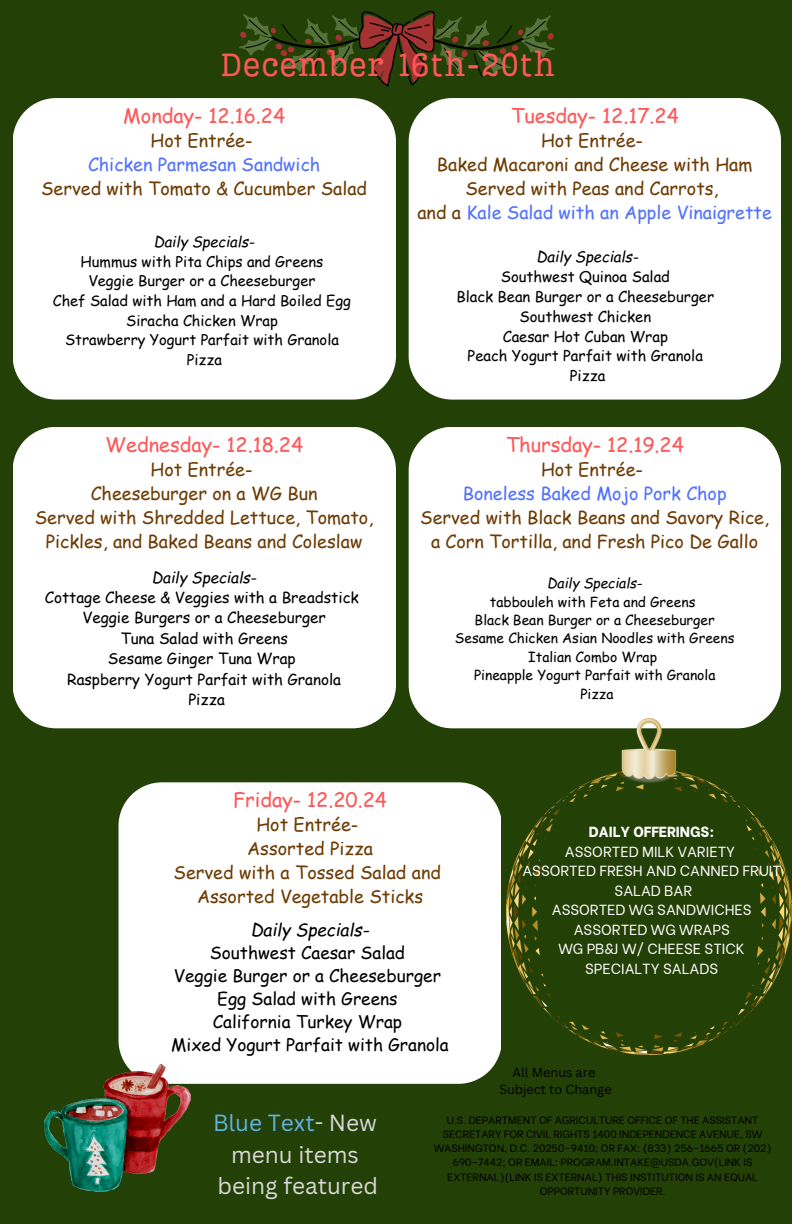
<style>
.page{position:relative;width:792px;height:1224px;background:#234007}
.page>*{position:absolute;margin:0;border:0;box-sizing:border-box;transform-origin:0 0}
.t1{font:32px "Carollo Playscript";color:#ff5757}
.t2{font:22.6px/31.6px "Canva Sans";color:#d9d9d9;text-align:center}
.t3{font:20px "Comic Sans MS";color:#ff5757}
.t4{font:18px/24px "Comic Sans MS";color:#6d3b03;text-align:center}
.t5{font:17.4px/23px "Comic Sans MS";color:#000;text-align:center}
.t6{font:15.2px/20.4px "Comic Sans MS";color:#000;text-align:center}
.t7{font:14.8px/19.6px "Comic Sans MS";color:#000;text-align:center}
.t8{font:14.6px/19.4px "Be Vietnam";color:#fff;text-align:center}
.t9{font:13.8px/18.4px "Comic Sans MS";color:#000;text-align:center}
.t10{font:12.8px/17.2px "Canva Sans";color:#000;text-align:center}
.t11{font:10.6px/14.2px "Be Vietnam";color:#000;text-align:center}
.s1{color:#5271ff}
.s2{font-style:italic}
.s3{font-weight:800}
.s4{color:#62b3e1}
</style>
<div class="page">
<div style="left:13px;top:98px;width:382px;height:302px;background:#fff"></div>
<div style="left:409px;top:98px;width:372px;height:302px;background:#fff"></div>
<div style="left:13px;top:427px;width:382px;height:301px;background:#fff"></div>
<div style="left:409px;top:427px;width:372px;height:301px;background:#fff"></div>
<div style="left:119px;top:782px;width:382px;height:302px;background:#fff"></div>
<img style="left:45px;top:1064px;width:145px;height:128px">
<svg style="left:239px;top:11px;width:316px;height:76px"></svg>
<img style="left:506px;top:719px;width:285px;height:336px">
<h2 class="t1" style="left:221px;top:44px;width:336px">December 16th-20th</h2>
<p class="t3" style="left:123px;top:101px;width:164px">Monday- 12.16.24</p>
<p class="t4" style="left:41px;top:128px;width:327px">Hot Entrée-<br><span class="s1">Chicken Parmesan Sandwich<br></span>Served with Tomato &amp; Cucumber Salad</p>
<h5 class="t7" style="left:53px;top:231px;width:300px"><span class="s2">Daily Specials-<br></span>Hummus with Pita Chips and Greens<br>Veggie Burger or a Cheeseburger<br>Chef Salad with Ham and a Hard Boiled Egg<br>Siracha Chicken Wrap<br>Strawberry Yogurt Parfait with Granola</h5>
<h3 class="t7" style="left:187px;top:349px;width:37px">Pizza</h3>
<h3 class="t3" style="left:105px;top:430px;width:200px">Wednesday- 12.18.24</h3>
<h3 class="t4" style="left:35px;top:457px;width:340px">Hot Entrée-<br>Cheeseburger on a WG Bun<br>Served with Shredded Lettuce, Tomato,<br>Pickles, and Baked Beans and Coleslaw</h3>
<h4 class="t6" style="left:45px;top:566px;width:315px"><span class="s2">Daily Specials-<br></span>Cottage Cheese &amp; Veggies with a Breadstick<br>Veggie Burgers or a Cheeseburger<br>Tuna Salad with Greens<br>Sesame Ginger Tuna Wrap<br>Raspberry Yogurt Parfait with Granola</h4>
<h3 class="t6" style="left:188px;top:689px;width:38px">Pizza</h3>
<h1 class="t3" style="left:511px;top:101px;width:170px">Tuesday- 12.17.24</h1>
<h1 class="t4" style="left:417px;top:128px;width:356px">Hot Entrée-<br>Baked Macaroni and Cheese with Ham<br>Served with Peas and Carrots,<br>and a <span class="s1">Kale Salad with an Apple Vinaigrette</span></h1>
<h5 class="t7" style="left:456px;top:246px;width:259px"><span class="s2">Daily Specials-<br></span>Southwest Quinoa Salad<br>Black Bean Burger or a Cheeseburger<br>Southwest Chicken<br>Caesar Hot Cuban Wrap<br>Peach Yogurt Parfait with Granola</h5>
<p class="t7" style="left:570px;top:365px;width:37px">Pizza</p>
<h5 class="t3" style="left:506px;top:430px;width:180px">Thursday- 12.19.24</h5>
<h5 class="t4" style="left:420px;top:457px;width:350px">Hot Entrée-<br><span class="s1">Boneless Baked Mojo Pork Chop<br></span>Served with Black Beans and Savory Rice, a Corn Tortilla, and Fresh Pico De Gallo</h5>
<h3 class="t9" style="left:455px;top:573px;width:281px"><span class="s2">Daily Specials-<br></span>tabbouleh with Feta and Greens<br>Black Bean Burger or a Cheeseburger<br>Sesame Chicken Asian Noodles with Greens<br>Italian Combo Wrap<br>Pineapple Yogurt Parfait with Granola<br>Pizza</h3>
<h3 class="t3" style="left:233px;top:785px;width:155px">Friday- 12.20.24</h3>
<h3 class="t4" style="left:174px;top:812px;width:269px">Hot Entrée-<br>Assorted Pizza<br>Served with a Tossed Salad and<br>Assorted Vegetable Sticks</h3>
<p class="t5" style="left:174px;top:917px;width:269px"><span class="s2">Daily Specials-<br></span>Southwest Caesar Salad<br>Veggie Burger or a Cheeseburger<br>Egg Salad with Greens<br>California Turkey Wrap</p>
<h6 class="t5" style="left:171px;top:1032px;width:279px">Mixed Yogurt Parfait with Granola</h6>
<p class="t8" style="left:522px;top:821px;width:260px"><span class="s3">DAILY OFFERINGS:<br></span>ASSORTED MILK VARIETY<br>ASSORTED FRESH AND CANNED FRUIT<br>SALAD BAR<br>ASSORTED WG SANDWICHES<br>ASSORTED WG WRAPS<br>WG PB&amp;J W/ CHEESE STICK<br>SPECIALTY SALADS</p>
<p class="t10" style="left:499px;top:1063px;width:114px">All Menus are<br>Subject to Change</p>
<p class="t2" style="left:213px;top:1107px;width:166px"><span class="s4">Blue Text</span>- New menu items being featured</p>
<p class="t11" style="left:434px;top:1112px;width:339px">U.S. DEPARTMENT OF AGRICULTURE OFFICE OF THE ASSISTANT SECRETARY FOR CIVIL RIGHTS 1400 INDEPENDENCE AVENUE, SW WASHINGTON, D.C. 20250-9410; OR FAX: (833) 256-1665 OR (202)<br>690-7442; OR EMAIL: PROGRAM.INTAKE@USDA.GOV(LINK IS EXTERNAL)(LINK IS EXTERNAL) THIS INSTITUTION IS AN EQUAL OPPORTUNITY PROVIDER.</p>
</div>
